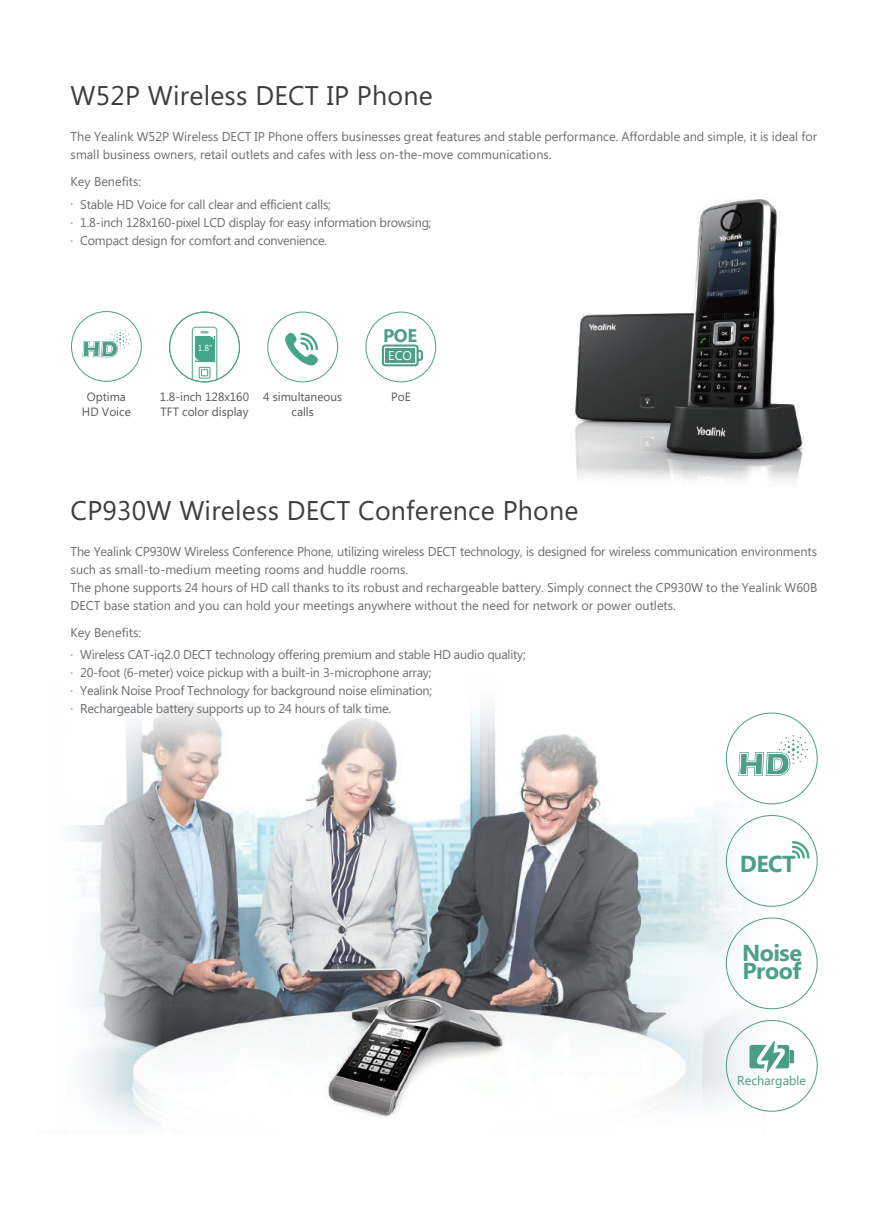
<style>
.page{position:relative;width:894px;height:1212px;background:#fff}
.page>*{position:absolute;margin:0;border:0;box-sizing:border-box;transform-origin:0 0}
.t1{font:27px "Microsoft Phags Pa";letter-spacing:.01em;color:#3e3e3f}
.t2{font:700 23.1px/18px "Microsoft Phags Pa";letter-spacing:-.02em;color:#4d9f89}
.t3{font:700 18.3px "Microsoft Phags Pa";color:#4d9f89}
.t4{font:12.75px/18px "Microsoft Phags Pa";color:#6c6d70;text-align:justify}
.t5{font:12.75px/22.6px "Microsoft Phags Pa";letter-spacing:-.02em;color:#6c6d70}
.t6{font:12.75px "Microsoft Phags Pa";color:#4a9d84}
.t7{font:12.75px "Microsoft Phags Pa";color:#fff}
.t8{font:12px/15px "Microsoft Phags Pa";color:#57585a;text-align:center}
.t9{font:8.85px "Microsoft Phags Pa";color:#fff}
</style>
<div class="page">
<svg style="left:82px;top:329px;width:48px;height:28px"></svg>
<div style="left:71px;top:311px;width:71px;height:71px;border:1px solid #4d9f89;border-radius:50%"></div>
<div style="left:267px;top:312px;width:71px;height:70px;border:1px solid #4d9f89;border-radius:50%"></div>
<svg style="left:285px;top:332px;width:33px;height:34px"></svg>
<svg style="left:382px;top:344px;width:41px;height:22px"></svg>
<div style="left:385px;top:348px;width:30px;height:15px;background:#4d9f89"></div>
<div style="left:365px;top:312px;width:71px;height:70px;border:1px solid #4d9f89;border-radius:50%"></div>
<svg style="left:191px;top:326px;width:26px;height:57px"></svg>
<div style="left:199px;top:367px;width:11px;height:11px;border:1px solid #45a589"></div>
<div style="left:201px;top:369px;width:7px;height:7px;border:1px solid #45a589"></div>
<img style="left:571px;top:199px;width:234px;height:284px">
<img style="left:171px;top:712px;width:638px;height:400px">
<svg style="left:73px;top:821px;width:98px;height:261px"></svg>
<svg style="left:104px;top:704px;width:620px;height:117px"></svg>
<svg style="left:84px;top:1082px;width:677px;height:44px"></svg>
<svg style="left:738px;top:735px;width:69px;height:41px"></svg>
<svg style="left:749px;top:1040px;width:44px;height:32px"></svg>
<svg style="left:791px;top:841px;width:18px;height:17px"></svg>
<img style="left:306px;top:980px;width:230px;height:146px">
<h1 class="t1" style="left:71px;top:77px;width:363px">W52P Wireless DECT IP Phone</h1>
<p class="t4" style="left:71px;top:127px;width:747px">The Yealink W52P Wireless DECT IP Phone offers businesses great features and stable performance. Affordable and simple, it is ideal for small business owners, retail outlets and cafes with less on-the-move communications.</p>
<p class="t5" style="left:80px;top:170px;width:252px;text-indent:-10px">Key Benefits:<br>Stable HD Voice for call clear and efficient calls;</p>
<p class="t5" style="left:80px;top:212px;width:352px;line-height:18px">1.8-inch 128x160-pixel LCD display for easy information browsing;<br>Compact design for comfort and convenience.</p>
<p class="t4" style="left:71px;top:194px;width:4px">· · ·</p>
<p class="t9" style="left:198px;top:342px;width:16px">1.8”</p>
<h3 class="t3" style="left:383px;top:323px;width:36px">POE</h3>
<p class="t7" style="left:388px;top:347px;width:25px">ECO</p>
<p class="t8" style="left:82px;top:388px;width:50px">Optima<br>HD Voice</p>
<p class="t8" style="left:160px;top:388px;width:91px;text-align:left">1.8-inch 128x160<br>TFT color display</p>
<p class="t8" style="left:391px;top:388px;width:21px">PoE</p>
<p class="t8" style="left:263px;top:388px;width:81px">4 simultaneous calls</p>
<h1 class="t1" style="left:71px;top:491px;width:509px">CP930W Wireless DECT Conference Phone</h1>
<p class="t4" style="left:71px;top:542px;width:747px;text-align:left">The Yealink CP930W Wireless Conference Phone, utilizing wireless DECT technology, is designed for wireless communication environments such as small-to-medium meeting rooms and huddle rooms.<br>The phone supports 24 hours of HD call thanks to its robust and rechargeable battery. Simply connect the CP930W to the Yealink W60B DECT base station and you can hold your meetings anywhere without the need for network or power outlets.</p>
<p class="t5" style="left:80px;top:620px;width:447px;text-indent:-10px">Key Benefits:<br>Wireless CAT-iq2.0 DECT technology offering premium and stable HD audio quality;</p>
<p class="t4" style="left:80px;top:663px;width:353px">20-foot (6-meter) voice pickup with a built-in 3-microphone array; Yealink Noise Proof Technology for background noise elimination; Rechargeable battery supports up to 24 hours of talk time.</p>
<p class="t4" style="left:71px;top:645px;width:4px">· · · ·</p>
<h2 class="t2" style="left:739px;top:854px;width:57px">DECT</h2>
<h2 class="t2" style="left:741px;top:943px;width:61px">Noise<br>Proof</h2>
<p class="t6" style="left:737px;top:1071px;width:70px">Rechargable</p>
</div>
